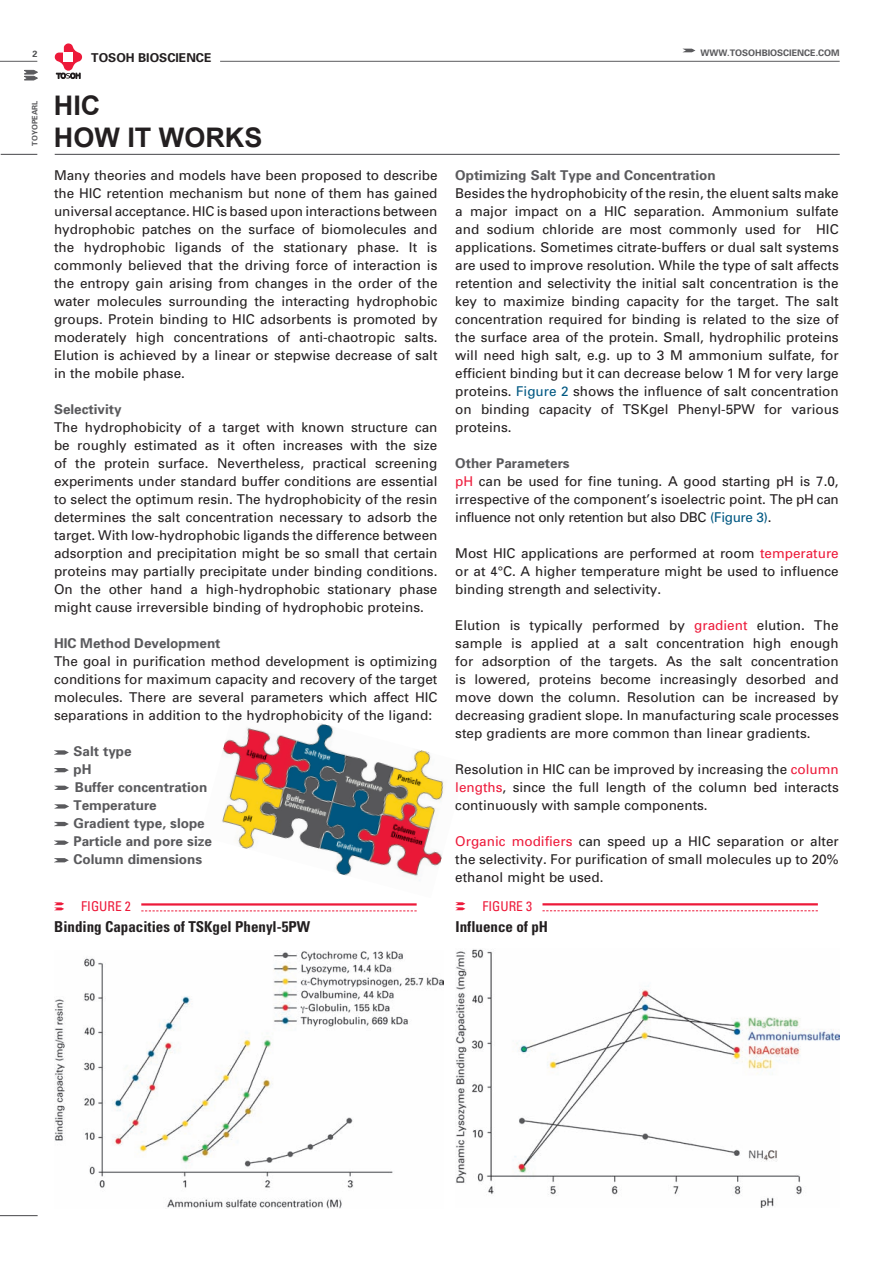
<style>
.page{position:relative;width:893px;height:1263px;background:#fff}
.page>*{position:absolute;margin:0;border:0;box-sizing:border-box;transform-origin:0 0}
.t1{font:700 27px/32.4px "Arial";color:#231f20}
.t2{font:700 condensed 15px "Univers";color:#231f20}
.t3{font:13.5px/18px "Univers";color:#231f20;text-align:justify}
.t4{font:700 13.5px/18px "Univers";color:#5a5a5d}
.t5{font:condensed 13.5px "Univers";color:#ed1a3a}
.t6{font:700 12.15px "Univers";color:#231f20}
.t7{font:700 9px "Univers";color:#5a5a5d}
.t8{font:700 9px "Univers";color:#4b4c4d}
.t9{font:700 7.5px "Univers";color:#5a5a5d}
.s1{color:#005882}
.s2{font-weight:700;color:#5a5a5d}
.s3{color:#ed1a3a}
</style>
<div class="page">
<hr style="left:0;top:1215px;width:38px;height:1px;background:#5a5a5d">
<hr style="left:220px;top:61px;width:620px;height:1px;background:#5a5a5d">
<hr style="left:0;top:61px;width:37px;height:1px;background:#5a5a5d">
<svg style="left:24px;top:70px;width:14px;height:11px"></svg>
<svg style="left:683px;top:49px;width:12px;height:3px"></svg>
<svg style="left:55px;top:43px;width:27px;height:36px"></svg>
<hr style="left:55px;top:154px;width:785px;height:1px;background:#5a5a5d">
<hr style="left:1px;top:154px;width:36px;height:1px;background:#5a5a5d">
<img style="left:222px;top:723px;width:222px;height:158px">
<svg style="left:54px;top:902px;width:10px;height:8px"></svg>
<hr style="left:141px;top:903px;width:276px;height:2px;background:#ed1a3a">
<svg style="left:141px;top:910px;width:276px;height:1px"></svg>
<img style="left:54px;top:951px;width:389px;height:258px">
<svg style="left:455px;top:902px;width:10px;height:8px"></svg>
<hr style="left:542px;top:903px;width:276px;height:2px;background:#ed1a3a">
<svg style="left:542px;top:910px;width:276px;height:1px"></svg>
<img style="left:455px;top:949px;width:385px;height:258px">
<svg style="left:54px;top:750px;width:15px;height:5px"></svg>
<svg style="left:54px;top:768px;width:15px;height:4px"></svg>
<svg style="left:54px;top:786px;width:15px;height:4px"></svg>
<svg style="left:54px;top:804px;width:15px;height:4px"></svg>
<svg style="left:54px;top:822px;width:15px;height:4px"></svg>
<svg style="left:54px;top:840px;width:15px;height:5px"></svg>
<svg style="left:54px;top:858px;width:15px;height:4px"></svg>
<p class="t8" style="left:32px;top:48px;width:7px">2</p>
<p class="t7" style="left:700px;top:47px;width:141px">www.tosohbioscience.com</p>
<p class="t6" style="left:91px;top:49px;width:122px">TOSOH BIOSCIENCE</p>
<p class="t9" style="left:30px;top:146px;width:47px;rotate:-90deg">toYoPeARL</p>
<h1 class="t1" style="left:54px;top:90px;width:210px">HIC<br>HOW IT WORKS</h1>
<p class="t3" style="left:54px;top:166px;width:385px">Many theories and models have been proposed to describe the HIC retention mechanism but none of them has gained universal acceptance. HIC is based upon interactions between hydrophobic patches on the surface of biomolecules and the hydrophobic ligands of the stationary phase. It is commonly believed that the driving force of interaction is the entropy gain arising from changes in the order of the water molecules surrounding the interacting hydrophobic groups. Protein binding to HIC adsorbents is promoted by moderately high concentrations of anti-chaotropic salts.<br>Elution is achieved by a linear or stepwise decrease of salt in the mobile phase.</p>
<p class="t4" style="left:54px;top:400px;width:69px">selectivity</p>
<p class="t3" style="left:54px;top:418px;width:385px">The hydrophobicity of a target with known structure can be roughly estimated as it often increases with the size of the protein surface. Nevertheless, practical screening experiments under standard buffer conditions are essential to select the optimum resin. The hydrophobicity of the resin determines the salt concentration necessary to adsorb the target. With low-hydrophobic ligands the difference between adsorption and precipitation might be so small that certain proteins may partially precipitate under binding conditions.<br>On the other hand a high-hydrophobic stationary phase might cause irreversible binding of hydrophobic proteins.</p>
<p class="t4" style="left:54px;top:634px;width:168px">hic method Development</p>
<p class="t3" style="left:54px;top:652px;width:385px">The goal in purification method development is optimizing conditions for maximum capacity and recovery of the target molecules. There are several parameters which affect HIC separations in addition to the hydrophobicity of the ligand:</p>
<p class="t4" style="left:73px;top:742px;width:140px">salt type<br>ph<br>buffer concentration temperature<br>Gradient type, slope<br>Particle and pore size column dimensions</p>
<p class="t5" style="left:81px;top:898px;width:51px">FIGURE 2</p>
<p class="t2" style="left:54px;top:918px;width:257px">Binding Capacities of TSKgel Phenyl-5PW</p>
<p class="t4" style="left:455px;top:166px;width:262px">optimizing salt type and concentration</p>
<p class="t3" style="left:455px;top:184px;width:385px">Besides the hydrophobicity of the resin, the eluent salts make a major impact on a HIC separation. Ammonium sulfate and sodium chloride are most commonly used for HIC applications. Sometimes citrate-buffers or dual salt systems are used to improve resolution. While the type of salt affects retention and selectivity the initial salt concentration is the key to maximize binding capacity for the target. The salt concentration required for binding is related to the size of the surface area of the protein. Small, hydrophilic proteins will need high salt, e.g. up to 3 M ammonium sulfate, for efficient binding but it can decrease below 1 M for very large proteins. <span class="s1">Figure 2</span> shows the influence of salt concentration on binding capacity of TSKgel Phenyl-5PW for various proteins.</p>
<p class="t3" style="left:455px;top:454px;width:385px;text-align:left"><span class="s2">other Parameters<br></span><span class="s3">pH</span> can be used for fine tuning. A good starting pH is 7.0, irrespective of the component’s isoelectric point. The pH can influence not only retention but also DBC <span class="s1">(Figure 3)</span>.</p>
<p class="t3" style="left:455px;top:544px;width:385px">Most HIC applications are performed at room <span class="s3">temperature </span>or at 4°C. A higher temperature might be used to influence binding strength and selectivity.</p>
<p class="t3" style="left:455px;top:616px;width:385px">Elution is typically performed by <span class="s3">gradient</span> elution. The sample is applied at a salt concentration high enough for adsorption of the targets. As the salt concentration is lowered, proteins become increasingly desorbed and move down the column. Resolution can be increased by decreasing gradient slope. In manufacturing scale processes step gradients are more common than linear gradients.</p>
<p class="t3" style="left:455px;top:760px;width:385px">Resolution in HIC can be improved by increasing the <span class="s3">column lengths</span>, since the full length of the column bed interacts continuously with sample components.</p>
<p class="t3" style="left:455px;top:832px;width:385px"><span class="s3">Organic modifiers</span> can speed up a HIC separation or alter the selectivity. For purification of small molecules up to 20% ethanol might be used.</p>
<p class="t5" style="left:482px;top:898px;width:51px">FIGURE 3</p>
<p class="t2" style="left:455px;top:917px;width:94px">Influence of pH</p>
</div>
